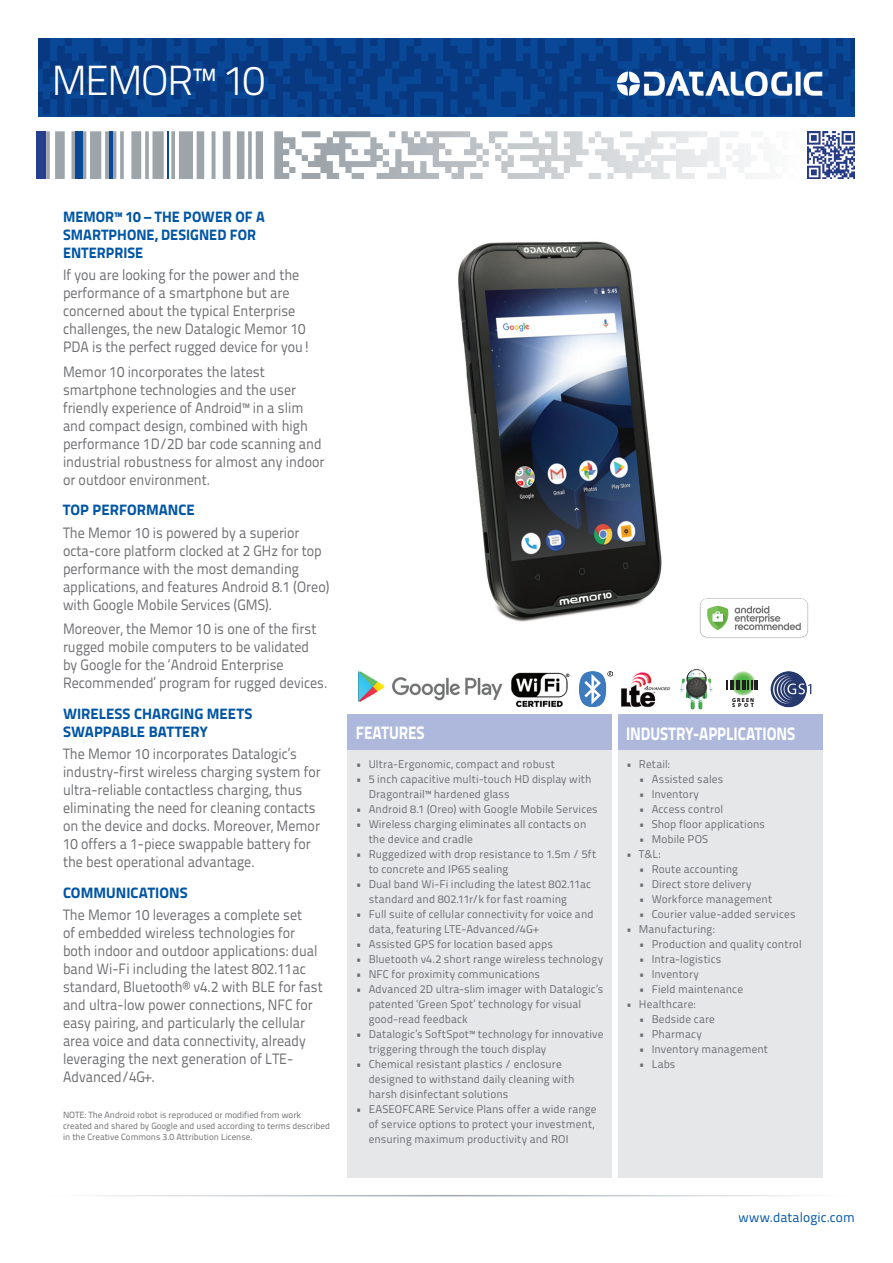
<style>
.page{position:relative;width:893px;height:1263px;background:#fff}
.page>*{position:absolute;margin:0;border:0;box-sizing:border-box;transform-origin:0 0}
.model{font:300 42px "Titillium Text 22 L";letter-spacing:-.045em;color:#fff}
.featurestitle{font:800 18px "Titillium Text 22 L";letter-spacing:-.005em;color:#fff;scale:.85 1}
.description{font:15px/18px "Titillium Text 22 L";color:#6c6d70;scale:.93 1}
.descriptionheadline{font:800 15px/18px "Titillium Text 22 L";letter-spacing:.005em;color:#0155a5}
.t1{font:13.5px "Titillium Text 22 L";letter-spacing:.005em;color:#0155a5}
.t2{font:11.25px/15px "Titillium Text 22 L";letter-spacing:.01em;color:#6c6d70}
.description-2{font:9px/10.8px "Titillium Text 22 L";color:#6c6d70}
.t3{font:700 5.7px/5.7px "Myriad Pro";letter-spacing:.2em;color:#080205}
</style>
<div class="page">
<svg style="left:38px;top:38px;width:817px;height:79px;background:#083f8a"></svg>
<svg style="left:302px;top:131px;width:453px;height:48px"></svg>
<hr style="left:167px;top:131px;width:2px;height:48px;background:#094797">
<div style="left:75px;top:131px;width:7px;height:48px;background:#094797"></div>
<hr style="left:109px;top:131px;width:4px;height:48px;background:#094797">
<div style="left:37px;top:131px;width:9px;height:48px;background:#253f8e"></div>
<hr style="left:45px;top:1195px;width:803px;height:1px;background:#9ca3a9">
<div style="left:348px;top:714px;width:264px;height:36px;background:#adb8dc"></div>
<div style="left:618px;top:714px;width:204px;height:36px;background:#adb8dc"></div>
<div style="left:348px;top:750px;width:264px;height:428px;background:#e6e7e9"></div>
<div style="left:618px;top:750px;width:204px;height:428px;background:#e6e7e9"></div>
<img style="left:618px;top:72px;width:204px;height:23px">
<img style="left:807px;top:131px;width:48px;height:48px">
<img style="left:458px;top:241px;width:204px;height:381px">
<img style="left:580px;top:671px;width:33px;height:36px">
<img style="left:770px;top:671px;width:42px;height:37px">
<svg style="left:730px;top:670px;width:25px;height:26px"></svg>
<svg style="left:727px;top:680px;width:31px;height:9px"></svg>
<img style="left:359px;top:671px;width:144px;height:30px">
<img style="left:511px;top:672px;width:59px;height:36px">
<img style="left:620px;top:672px;width:51px;height:35px">
<img style="left:680px;top:669px;width:33px;height:41px">
<img style="left:699px;top:598px;width:110px;height:40px">
<p class="model" style="left:51px;top:50px;width:215px">MEMOR™ 10</p>
<p class="descriptionheadline" style="left:63px;top:207px;width:203px">MEMOR™ 10 – THE POWER OF A<br>SMARTPHONE, DESIGNED FOR<br>ENTERPRISE</p>
<p class="description" style="left:63px;top:265px;width:267px">If you are looking for the power and the performance of a smartphone but are concerned about the typical Enterprise challenges, the new Datalogic Memor 10<br>PDA is the perfect rugged device for you!</p>
<p class="description" style="left:63px;top:362px;width:283px">Memor 10 incorporates the latest smartphone technologies and the user friendly experience of Android™ in a slim and compact design, combined with high performance 1D/2D bar code scanning and industrial robustness for almost any indoor or outdoor environment.</p>
<p class="descriptionheadline" style="left:63px;top:500px;width:133px">TOP PERFORMANCE</p>
<p class="description" style="left:63px;top:523px;width:288px">The Memor 10 is powered by a superior octa-core platform clocked at 2 GHz for top performance with the most demanding applications, and features Android 8.1 (Oreo) with Google Mobile Services (GMS).</p>
<p class="description" style="left:63px;top:619px;width:286px">Moreover, the Memor 10 is one of the first rugged mobile computers to be validated<br>by Google for the ‘Android Enterprise Recommended’ program for rugged devices.</p>
<p class="descriptionheadline" style="left:63px;top:704px;width:191px">WIRELESS CHARGING MEETS<br>SWAPPABLE BATTERY</p>
<p class="description" style="left:63px;top:744px;width:279px">The Memor 10 incorporates Datalogic’s industry-first wireless charging system for ultra-reliable contactless charging, thus eliminating the need for cleaning contacts on the device and docks. Moreover, Memor 10 offers a 1-piece swappable battery for the best operational advantage.</p>
<p class="descriptionheadline" style="left:63px;top:883px;width:126px">COMMUNICATIONS</p>
<p class="description" style="left:63px;top:905px;width:281px">The Memor 10 leverages a complete set<br>of embedded wireless technologies for both indoor and outdoor applications: dual band Wi-Fi including the latest 802.11ac standard, Bluetooth® v4.2 with BLE for fast and ultra-low power connections, NFC for easy pairing, and particularly the cellular area voice and data connectivity, already leveraging the next generation of LTE-Advanced/4G+.</p>
<p class="description-2" style="left:63px;top:1109px;width:268px">NOTE: The Android robot is reproduced or modified from work created and shared by Google and used according to terms described in the Creative Commons 3.0 Attribution License.</p>
<p class="t3" style="left:732px;top:696px;width:23px">GREEN<br>SPOT</p>
<p class="featurestitle" style="left:356px;top:719px;width:82px">FEATURES</p>
<p class="featurestitle" style="left:626px;top:719px;width:200px">INDUSTRY-APPLICATIONS</p>
<p class="t2" style="left:356px;top:756px;width:201px">• Ultra-Ergonomic, compact and robust</p>
<p class="t2" style="left:369px;top:771px;width:224px;text-indent:-13px">• 5 inch capacitive multi-touch HD display with<br>Dragontrail™ hardened glass</p>
<p class="t2" style="left:356px;top:801px;width:243px">• Android 8.1 (Oreo) with Google Mobile Services</p>
<p class="t2" style="left:369px;top:816px;width:219px;text-indent:-13px">• Wireless charging eliminates all contacts on the device and cradle</p>
<p class="t2" style="left:369px;top:846px;width:229px;text-indent:-13px">• Ruggedized with drop resistance to 1.5m / 5ft to concrete and IP65 sealing</p>
<p class="t2" style="left:369px;top:876px;width:224px;text-indent:-13px">• Dual band Wi-Fi including the latest 802.11ac standard and 802.11r/k for fast roaming</p>
<p class="t2" style="left:369px;top:906px;width:226px;text-indent:-13px">• Full suite of cellular connectivity for voice and data, featuring LTE-Advanced/4G+</p>
<p class="t2" style="left:356px;top:936px;width:198px">• Assisted GPS for location based apps</p>
<p class="t2" style="left:356px;top:951px;width:249px">• Bluetooth v4.2 short range wireless technology</p>
<p class="t2" style="left:356px;top:966px;width:186px">• NFC for proximity communications</p>
<p class="t2" style="left:369px;top:981px;width:236px;text-indent:-13px">• Advanced 2D ultra-slim imager with Datalogic’s patented ‘Green Spot’ technology for visual good-read feedback</p>
<p class="t2" style="left:369px;top:1026px;width:236px;text-indent:-13px">• Datalogic’s SoftSpot™ technology for innovative triggering through the touch display</p>
<p class="t2" style="left:369px;top:1056px;width:207px;text-indent:-13px">• Chemical resistant plastics / enclosure designed to withstand daily cleaning with harsh disinfectant solutions</p>
<p class="t2" style="left:369px;top:1101px;width:229px;text-indent:-13px">• EASEOFCARE Service Plans offer a wide range of service options to protect your investment, ensuring maximum productivity and ROI</p>
<p class="t2" style="left:626px;top:756px;width:45px">• Retail:</p>
<p class="t2" style="left:639px;top:771px;width:86px">• Assisted sales</p>
<p class="t2" style="left:639px;top:786px;width:62px">• Inventory</p>
<p class="t2" style="left:639px;top:801px;width:86px">• Access control</p>
<p class="t2" style="left:639px;top:816px;width:128px">• Shop floor applications</p>
<p class="t2" style="left:639px;top:831px;width:71px">• Mobile POS</p>
<p class="t2" style="left:626px;top:846px;width:36px">• T&amp;L:</p>
<p class="t2" style="left:639px;top:861px;width:101px">• Route accounting</p>
<p class="t2" style="left:639px;top:876px;width:114px">• Direct store delivery</p>
<p class="t2" style="left:639px;top:891px;width:135px">• Workforce management</p>
<p class="t2" style="left:639px;top:906px;width:158px">• Courier value-added services</p>
<p class="t2" style="left:626px;top:921px;width:90px">• Manufacturing:</p>
<p class="t2" style="left:639px;top:936px;width:164px">• Production and quality control</p>
<p class="t2" style="left:639px;top:951px;width:84px">• Intra-logistics</p>
<p class="t2" style="left:639px;top:966px;width:62px">• Inventory</p>
<p class="t2" style="left:639px;top:981px;width:106px">• Field maintenance</p>
<p class="t2" style="left:626px;top:996px;width:71px">• Healthcare:</p>
<p class="t2" style="left:639px;top:1011px;width:77px">• Bedside care</p>
<p class="t2" style="left:639px;top:1026px;width:64px">• Pharmacy</p>
<p class="t2" style="left:639px;top:1041px;width:131px">• Inventory management</p>
<p class="t2" style="left:639px;top:1056px;width:38px">• Labs</p>
<p class="t1" style="left:738px;top:1207px;width:118px">www.datalogic.com</p>
</div>
